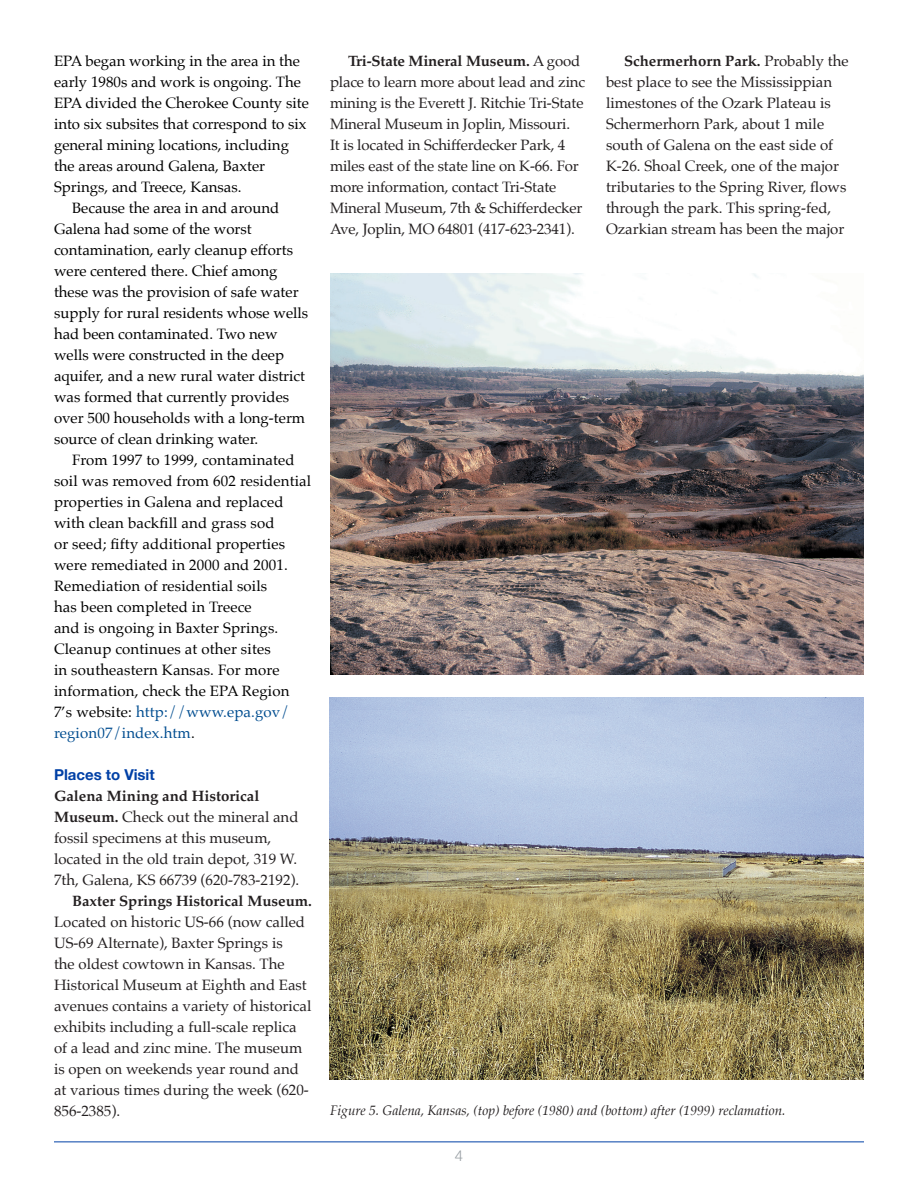
<style>
.page{position:relative;width:918px;height:1188px;background:#fff}
.page>*{position:absolute;margin:0;border:0;box-sizing:border-box;transform-origin:0 0}
.PIC_Body_Copy{font:15px/21px "Palatino";color:#000}
.PIC_Body_Copy-2{font:15px/21px "Palatino";color:#231f20}
.PIC_Body_First_Graph{font:15px/21px "Palatino";color:#231f20}
.PIC_Header{font:700 15px "Helvetica Neue";color:#0040a6}
.t1{font:300 15px "Helvetica Neue";color:#959ca1}
.PIC_Caption{font:italic 13.5px "Palatino";color:#231f20}
.s1{color:#004d90}
.s2{font-weight:700}
</style>
<div class="page">
<hr style="left:54px;top:1142px;width:810px;height:1px;background:#0040a6">
<img style="left:330px;top:273px;width:534px;height:402px">
<img style="left:329px;top:697px;width:535px;height:383px">
<p class="PIC_Body_Copy" style="left:54px;top:51px;width:256px">EPA began working in the area in the early 1980s and work is ongoing. The EPA divided the Cherokee County site into six subsites that correspond to six general mining locations, including the areas around Galena, Baxter Springs, and Treece, Kansas.</p>
<p class="PIC_Body_Copy" style="left:54px;top:198px;width:256px;text-indent:18px">Because the area in and around Galena had some of the worst contamination, early cleanup efforts were centered there. Chief among these was the provision of safe water supply for rural residents whose wells had been contaminated. Two new wells were constructed in the deep aquifer, and a new rural water district was formed that currently provides over 500 households with a long-term source of clean drinking water.</p>
<p class="PIC_Body_Copy" style="left:54px;top:450px;width:259px;text-indent:18px">From 1997 to 1999, contaminated soil was removed from 602 residential properties in Galena and replaced with clean backfill and grass sod<br>or seed; fifty additional properties were remediated in 2000 and 2001.<br>Remediation of residential soils<br>has been completed in Treece<br>and is ongoing in Baxter Springs.<br>Cleanup continues at other sites<br>in southeastern Kansas. For more information, check the EPA Region<br>7’s website: <span class="s1">http://www.epa.gov/ region07/index.htm</span>.</p>
<p class="PIC_Header" style="left:54px;top:763px;width:102px">Places to Visit</p>
<p class="PIC_Body_First_Graph" style="left:54px;top:786px;width:247px"><span class="s2">Galena Mining and Historical Museum.</span> Check out the mineral and fossil specimens at this museum, located in the old train depot, 319 W.<br>7th, Galena, KS 66739 (620-783-2192).</p>
<p class="PIC_Body_Copy-2" style="left:54px;top:891px;width:259px;text-indent:18px"><span class="s2">Baxter Springs Historical Museum.<br></span>Located on historic US-66 (now called US-69 Alternate), Baxter Springs is<br>the oldest cowtown in Kansas. The Historical Museum at Eighth and East avenues contains a variety of historical exhibits including a full-scale replica of a lead and zinc mine. The museum is open on weekends year round and at various times during the week (620- 856-2385).</p>
<p class="PIC_Body_Copy-2" style="left:330px;top:51px;width:257px;text-indent:18px"><span class="s2">Tri-State Mineral Museum.</span> A good place to learn more about lead and zinc mining is the Everett J. Ritchie Tri-State Mineral Museum in Joplin, Missouri.<br>It is located in Schifferdecker Park, 4 miles east of the state line on K-66. For more information, contact Tri-State Mineral Museum, 7th &amp; Schifferdecker Ave, Joplin, MO 64801 (417-623-2341).</p>
<p class="PIC_Body_Copy-2" style="left:606px;top:51px;width:244px;text-indent:18px"><span class="s2">Schermerhorn Park.</span> Probably the best place to see the Mississippian limestones of the Ozark Plateau is Schermerhorn Park, about 1 mile south of Galena on the east side of K-26. Shoal Creek, one of the major tributaries to the Spring River, flows through the park. This spring-fed, Ozarkian stream has been the major</p>
<p class="PIC_Caption" style="left:330px;top:1099px;width:457px">Figure 5. Galena, Kansas, (top) before (1980) and (bottom) after (1999) reclamation.</p>
<p class="t1" style="left:455px;top:1143px;width:10px">4</p>
</div>
